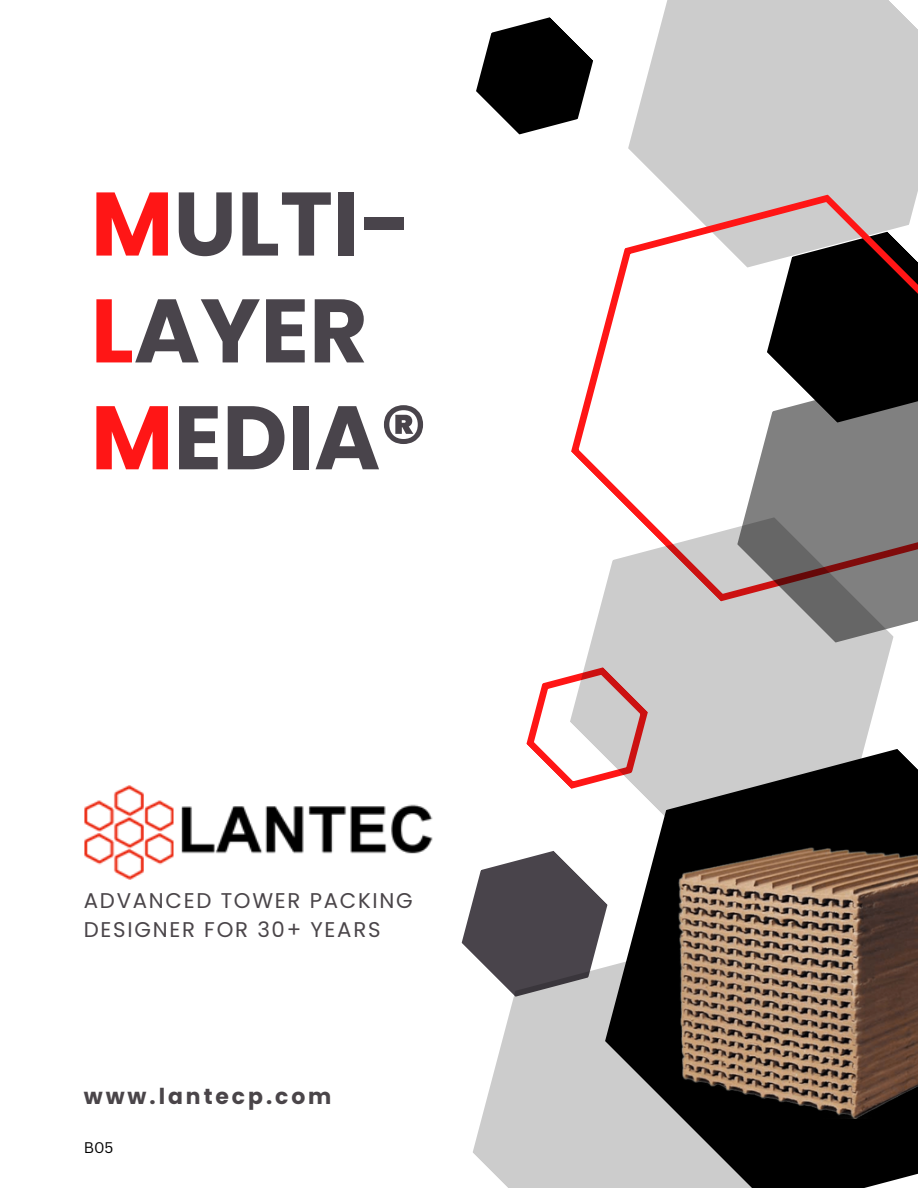
<style>
.page{position:relative;width:918px;height:1188px;background:#fff}
.page>*{position:absolute;margin:0;border:0;box-sizing:border-box;transform-origin:0 0}
.t1{font:700 90px/106.8px "Poppins";color:#49444b}
.t2{font:700 21.9px "Poppins";letter-spacing:.135em;color:#4a4549}
.t3{font:21.3px/29.2px "Poppins";letter-spacing:.08em;color:#4a4549}
.t4{font:15px "Canva Sans";color:#000}
.s1{color:#ff1616}
</style>
<div class="page">
<svg style="left:526px;top:676px;width:44px;height:111px"></svg>
<svg style="left:628px;top:0;width:290px;height:195px;background:#d0d0d0"></svg>
<svg style="left:476px;top:17px;width:117px;height:118px"></svg>
<svg style="left:571px;top:195px;width:347px;height:322px"></svg>
<svg style="left:570px;top:517px;width:322px;height:272px;fill:#ccc"></svg>
<svg style="left:462px;top:851px;width:143px;height:103px"></svg>
<svg style="left:605px;top:749px;width:313px;height:439px;fill:#000"></svg>
<svg style="left:737px;top:376px;width:181px;height:267px;background:#878484"></svg>
<svg style="left:473px;top:948px;width:323px;height:240px;background:#989798"></svg>
<img style="left:84px;top:785px;width:349px;height:95px">
<img style="left:674px;top:842px;width:244px;height:277px">
<p class="t1" style="left:91px;top:171px;width:322px"><span class="s1">M</span>ULTI-<br><span class="s1">L</span>AYER</p>
<p class="t1" style="left:91px;top:384px;width:337px"><span class="s1">M</span>EDIA®</p>
<p class="t3" style="left:84px;top:886px;width:331px">ADVANCED TOWER PACKING<br>DESIGNER FOR 30+ YEARS</p>
<p class="t2" style="left:84px;top:1081px;width:249px">www.lantecp.com</p>
<p class="t4" style="left:84px;top:1137px;width:31px">B05</p>
</div>
